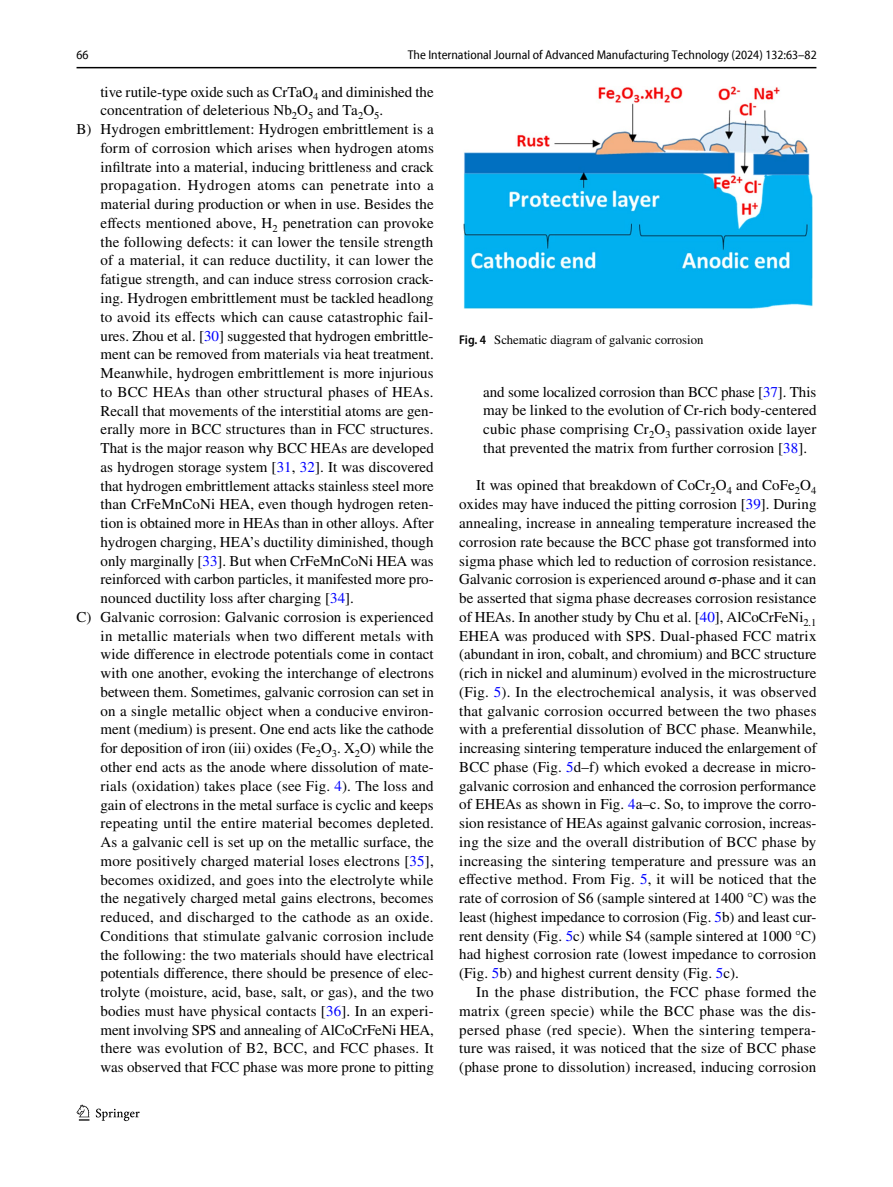
<style>
.page{position:relative;width:893px;height:1187px;background:#fff}
.page>*{position:absolute;margin:0;border:0;box-sizing:border-box;transform-origin:0 0}
.t1{font:15px/18.8px "STIX";letter-spacing:.005em;color:#000;text-align:justify}
.t2{font:15px "STIX";letter-spacing:.035em;color:#000}
.t3{font:semi-condensed 12.75px "Myriad Pro Unic";color:#000}
.t4{font:12.75px "STIX";color:#000}
.s1{color:#00f}
.s2{font-family:"Myriad Pro";font-weight:600;font-stretch:semi-condensed}
</style>
<div class="page">
<hr style="left:77px;top:67px;width:739px;height:1px;background:#000">
<svg style="left:77px;top:1104px;width:12px;height:16px"></svg>
<svg style="left:96px;top:1108px;width:44px;height:12px"></svg>
<img style="left:463px;top:87px;width:349px;height:222px">
<p class="t3" style="left:77px;top:50px;width:14px">66</p>
<p class="t3" style="left:408px;top:50px;width:410px">The International Journal of Advanced Manufacturing Technology (2024) 132:63–82</p>
<p class="t1" style="left:101px;top:83px;width:335px">tive rutile-type oxide such as CrTaO<sub>4</sub> and diminished the</p>
<p class="t1" style="left:101px;top:102px;width:284px">concentration of deleterious Nb<sub>2</sub>O<sub>5</sub> and Ta<sub>2</sub>O<sub>5</sub>.</p>
<p class="t1" style="left:77px;top:121px;width:359px">B) Hydrogen embrittlement: Hydrogen embrittlement is a</p>
<p class="t1" style="left:101px;top:139px;width:335px">form of corrosion which arises when hydrogen atoms</p>
<p class="t1" style="left:101px;top:158px;width:335px">infiltrate into a material, inducing brittleness and crack</p>
<p class="t2" style="left:101px;top:175px;width:335px">propagation. Hydrogen atoms can penetrate into a</p>
<p class="t1" style="left:101px;top:196px;width:335px">material during production or when in use. Besides the</p>
<p class="t1" style="left:101px;top:214px;width:335px">effects mentioned above, H<sub>2</sub> penetration can provoke</p>
<p class="t1" style="left:101px;top:233px;width:334px">the following defects: it can lower the tensile strength</p>
<p class="t1" style="left:101px;top:252px;width:334px">of a material, it can reduce ductility, it can lower the</p>
<p class="t1" style="left:101px;top:271px;width:335px">fatigue strength, and can induce stress corrosion crack-</p>
<p class="t1" style="left:101px;top:289px;width:335px">ing. Hydrogen embrittlement must be tackled headlong</p>
<p class="t1" style="left:101px;top:308px;width:334px">to avoid its effects which can cause catastrophic fail-</p>
<p class="t1" style="left:101px;top:327px;width:334px">ures. Zhou et al. [<span class="s1">30</span>] suggested that hydrogen embrittle-</p>
<p class="t1" style="left:101px;top:346px;width:335px">ment can be removed from materials via heat treatment.</p>
<p class="t1" style="left:101px;top:364px;width:335px">Meanwhile, hydrogen embrittlement is more injurious</p>
<p class="t1" style="left:101px;top:383px;width:335px">to BCC HEAs than other structural phases of HEAs.</p>
<p class="t1" style="left:101px;top:402px;width:335px">Recall that movements of the interstitial atoms are gen-</p>
<p class="t1" style="left:101px;top:421px;width:335px">erally more in BCC structures than in FCC structures.</p>
<p class="t1" style="left:101px;top:439px;width:335px">That is the major reason why BCC HEAs are developed</p>
<p class="t1" style="left:101px;top:458px;width:335px">as hydrogen storage system [<span class="s1">31</span>, <span class="s1">32</span>]. It was discovered</p>
<p class="t1" style="left:101px;top:477px;width:335px">that hydrogen embrittlement attacks stainless steel more</p>
<p class="t1" style="left:101px;top:496px;width:335px">than CrFeMnCoNi HEA, even though hydrogen reten-</p>
<p class="t1" style="left:101px;top:514px;width:335px">tion is obtained more in HEAs than in other alloys. After</p>
<p class="t1" style="left:101px;top:533px;width:335px">hydrogen charging, HEA’s ductility diminished, though</p>
<p class="t1" style="left:101px;top:552px;width:334px">only marginally [<span class="s1">33</span>]. But when CrFeMnCoNi HEA was</p>
<p class="t1" style="left:101px;top:571px;width:335px">reinforced with carbon particles, it manifested more pro-</p>
<p class="t1" style="left:101px;top:589px;width:255px">nounced ductility loss after charging [<span class="s1">34</span>].</p>
<p class="t1" style="left:77px;top:608px;width:358px">C) Galvanic corrosion: Galvanic corrosion is experienced</p>
<p class="t1" style="left:101px;top:627px;width:335px">in metallic materials when two different metals with</p>
<p class="t1" style="left:101px;top:646px;width:335px">wide difference in electrode potentials come in contact</p>
<p class="t1" style="left:101px;top:664px;width:335px">with one another, evoking the interchange of electrons</p>
<p class="t1" style="left:101px;top:683px;width:335px">between them. Sometimes, galvanic corrosion can set in</p>
<p class="t1" style="left:101px;top:702px;width:335px">on a single metallic object when a conducive environ-</p>
<p class="t1" style="left:101px;top:721px;width:335px">ment (medium) is present. One end acts like the cathode</p>
<p class="t1" style="left:101px;top:739px;width:335px">for deposition of iron (iii) oxides (Fe<sub>2</sub>O<sub>3</sub>. X<sub>2</sub>O) while the</p>
<p class="t1" style="left:101px;top:758px;width:335px">other end acts as the anode where dissolution of mate-</p>
<p class="t1" style="left:101px;top:777px;width:335px">rials (oxidation) takes place (see Fig. <span class="s1">4</span>). The loss and</p>
<p class="t1" style="left:101px;top:796px;width:335px">gain of electrons in the metal surface is cyclic and keeps</p>
<p class="t1" style="left:101px;top:814px;width:335px">repeating until the entire material becomes depleted.</p>
<p class="t1" style="left:101px;top:833px;width:335px">As a galvanic cell is set up on the metallic surface, the</p>
<p class="t1" style="left:101px;top:852px;width:335px">more positively charged material loses electrons [<span class="s1">35</span>],</p>
<p class="t1" style="left:101px;top:871px;width:334px">becomes oxidized, and goes into the electrolyte while</p>
<p class="t1" style="left:101px;top:889px;width:335px">the negatively charged metal gains electrons, becomes</p>
<p class="t1" style="left:101px;top:908px;width:334px">reduced, and discharged to the cathode as an oxide.</p>
<p class="t1" style="left:101px;top:927px;width:335px">Conditions that stimulate galvanic corrosion include</p>
<p class="t1" style="left:101px;top:946px;width:335px">the following: the two materials should have electrical</p>
<p class="t1" style="left:101px;top:964px;width:335px">potentials difference, there should be presence of elec-</p>
<p class="t1" style="left:101px;top:983px;width:335px">trolyte (moisture, acid, base, salt, or gas), and the two</p>
<p class="t1" style="left:101px;top:1002px;width:335px">bodies must have physical contacts [<span class="s1">36</span>]. In an experi-</p>
<p class="t1" style="left:101px;top:1021px;width:335px">ment involving SPS and annealing of AlCoCrFeNi HEA,</p>
<p class="t1" style="left:101px;top:1039px;width:335px">there was evolution of B2, BCC, and FCC phases. It</p>
<p class="t1" style="left:101px;top:1058px;width:335px">was observed that FCC phase was more prone to pitting</p>
<p class="t4" style="left:459px;top:331px;width:246px"><span class="s2">Fig. 4</span> Schematic diagram of galvanic corrosion</p>
<p class="t1" style="left:483px;top:383px;width:335px">and some localized corrosion than BCC phase [<span class="s1">37</span>]. This may be linked to the evolution of Cr-rich body-centered cubic phase comprising Cr<sub>2</sub>O<sub>3</sub> passivation oxide layer that prevented the matrix from further corrosion [<span class="s1">38</span>].</p>
<p class="t1" style="left:459px;top:477px;width:359px;text-indent:17px">It was opined that breakdown of CoCr<sub>2</sub>O<sub>4</sub> and CoFe<sub>2</sub>O<sub>4 </sub>oxides may have induced the pitting corrosion [<span class="s1">39</span>]. During annealing, increase in annealing temperature increased the corrosion rate because the BCC phase got transformed into sigma phase which led to reduction of corrosion resistance.<br>Galvanic corrosion is experienced around σ-phase and it can be asserted that sigma phase decreases corrosion resistance of HEAs. In another study by Chu et al. [<span class="s1">40</span>], AlCoCrFeNi<sub>2.1<br></sub>EHEA was produced with SPS. Dual-phased FCC matrix (abundant in iron, cobalt, and chromium) and BCC structure (rich in nickel and aluminum) evolved in the microstructure (Fig. <span class="s1">5</span>). In the electrochemical analysis, it was observed that galvanic corrosion occurred between the two phases with a preferential dissolution of BCC phase. Meanwhile, increasing sintering temperature induced the enlargement of BCC phase (Fig. <span class="s1">5</span>d–f) which evoked a decrease in micro&shy;galvanic corrosion and enhanced the corrosion performance of EHEAs as shown in Fig. <span class="s1">4</span>a–c. So, to improve the corro&shy;sion resistance of HEAs against galvanic corrosion, increas&shy;ing the size and the overall distribution of BCC phase by increasing the sintering temperature and pressure was an effective method. From Fig. <span class="s1">5</span>, it will be noticed that the rate of corrosion of S6 (sample sintered at 1400 °C) was the least (highest impedance to corrosion (Fig. <span class="s1">5</span>b) and least cur&shy;rent density (Fig. <span class="s1">5</span>c) while S4 (sample sintered at 1000 °C) had highest corrosion rate (lowest impedance to corrosion (Fig. <span class="s1">5</span>b) and highest current density (Fig. <span class="s1">5</span>c).</p>
<p class="t1" style="left:459px;top:983px;width:359px;text-indent:17px">In the phase distribution, the FCC phase formed the matrix (green specie) while the BCC phase was the dis&shy;persed phase (red specie). When the sintering tempera&shy;ture was raised, it was noticed that the size of BCC phase (phase prone to dissolution) increased, inducing corrosion</p>
</div>
